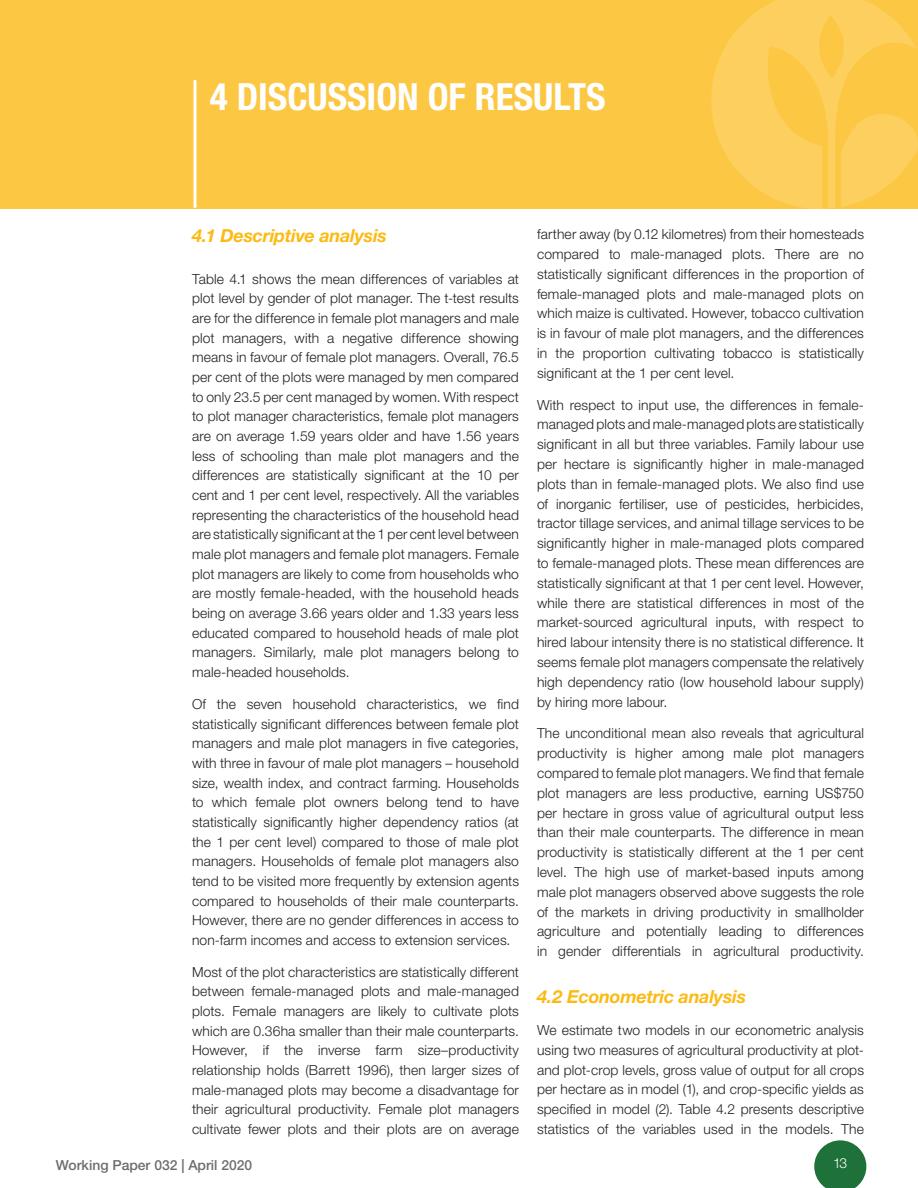
<style>
.page{position:relative;width:918px;height:1188px;background:#fff}
.page>*{position:absolute;margin:0;border:0;box-sizing:border-box;transform-origin:0 0}
.Chapter_title{font:700 condensed 37.5px "Helvetica Neue LT Std";color:#fff}
.Chapters_Subtitle{font:italic 700 18px "Helvetica Neue LT Std";letter-spacing:-.01em;color:#fcba13}
.t1{font:300 13.8px/19.6px "Helvetica Neue LT Std";letter-spacing:.01em;color:#231f20;text-align:justify}
.t2{font:500 13.8px "Helvetica Neue LT Std";color:#6c6d70}
.t3{font:300 13.8px "Helvetica Neue LT Std";color:#fff}
</style>
<div class="page">
<svg style="left:814px;top:1140px;width:52px;height:48px"></svg>
<div style="left:0;top:0;width:918px;height:209px;background:#fcc742"></div>
<svg style="left:711px;top:0;width:207px;height:209px"></svg>
<hr style="left:194px;top:80px;width:2px;height:128px;background:#fff">
<p class="Chapter_title" style="left:210px;top:74px;width:397px">4 DISCUSSION OF RESULTS</p>
<p class="Chapters_Subtitle" style="left:192px;top:225px;width:196px">4.1 Descriptive analysis</p>
<p class="t1" style="left:192px;top:269px;width:329px">Table 4.1 shows the mean differences of variables at plot level by gender of plot manager. The t-test results are for the difference in female plot managers and male plot managers, with a negative difference showing means in favour of female plot managers. Overall, 76.5 per cent of the plots were managed by men compared to only 23.5 per cent managed by women. With respect to plot manager characteristics, female plot managers are on average 1.59 years older and have 1.56 years less of schooling than male plot managers and the differences are statistically significant at the 10 per cent and 1 per cent level, respectively. All the variables representing the characteristics of the household head are statistically significant at the 1 per cent level between male plot managers and female plot managers. Female plot managers are likely to come from households who are mostly female-headed, with the household heads being on average 3.66 years older and 1.33 years less educated compared to household heads of male plot managers. Similarly, male plot managers belong to male-headed households.</p>
<p class="t1" style="left:192px;top:694px;width:329px">Of the seven household characteristics, we find statistically significant differences between female plot managers and male plot managers in five categories, with three in favour of male plot managers – household size, wealth index, and contract farming. Households to which female plot owners belong tend to have statistically significantly higher dependency ratios (at the 1 per cent level) compared to those of male plot managers. Households of female plot managers also tend to be visited more frequently by extension agents compared to households of their male counterparts.<br>However, there are no gender differences in access to non-farm incomes and access to extension services.</p>
<p class="t1" style="left:192px;top:962px;width:329px">Most of the plot characteristics are statistically different between female-managed plots and male-managed plots. Female managers are likely to cultivate plots which are 0.36ha smaller than their male counterparts.<br>However, if the inverse farm size–productivity relationship holds (Barrett 1996), then larger sizes of male-managed plots may become a disadvantage for their agricultural productivity. Female plot managers cultivate fewer plots and their plots are on average</p>
<p class="t1" style="left:537px;top:224px;width:329px">farther away (by 0.12 kilometres) from their homesteads compared to male-managed plots. There are no statistically significant differences in the proportion of female-managed plots and male-managed plots on which maize is cultivated. However, tobacco cultivation is in favour of male plot managers, and the differences in the proportion cultivating tobacco is statistically significant at the 1 per cent level.</p>
<p class="t1" style="left:537px;top:395px;width:329px">With respect to input use, the differences in female&shy;managed plots and male-managed plots are statistically significant in all but three variables. Family labour use per hectare is significantly higher in male-managed plots than in female-managed plots. We also find use of inorganic fertiliser, use of pesticides, herbicides, tractor tillage services, and animal tillage services to be significantly higher in male-managed plots compared to female-managed plots. These mean differences are statistically significant at that 1 per cent level. However, while there are statistical differences in most of the market-sourced agricultural inputs, with respect to hired labour intensity there is no statistical difference. It seems female plot managers compensate the relatively high dependency ratio (low household labour supply) by hiring more labour.</p>
<p class="t1" style="left:537px;top:723px;width:329px">The unconditional mean also reveals that agricultural productivity is higher among male plot managers compared to female plot managers. We find that female plot managers are less productive, earning US$750 per hectare in gross value of agricultural output less than their male counterparts. The difference in mean productivity is statistically different at the 1 per cent level. The high use of market-based inputs among male plot managers observed above suggests the role of the markets in driving productivity in smallholder agriculture and potentially leading to differences in gender differentials in agricultural productivity.</p>
<p class="Chapters_Subtitle" style="left:537px;top:986px;width:211px">4.2 Econometric analysis</p>
<p class="t1" style="left:537px;top:1020px;width:329px">We estimate two models in our econometric analysis using two measures of agricultural productivity at plot&shy;and plot-crop levels, gross value of output for all crops per hectare as in model (1), and crop-specific yields as specified in model (2). Table 4.2 presents descriptive statistics of the variables used in the models. The</p>
<p class="t2" style="left:56px;top:1156px;width:198px">Working Paper 032 | April 2020</p>
<p class="t3" style="left:833px;top:1155px;width:16px">13</p>
</div>
